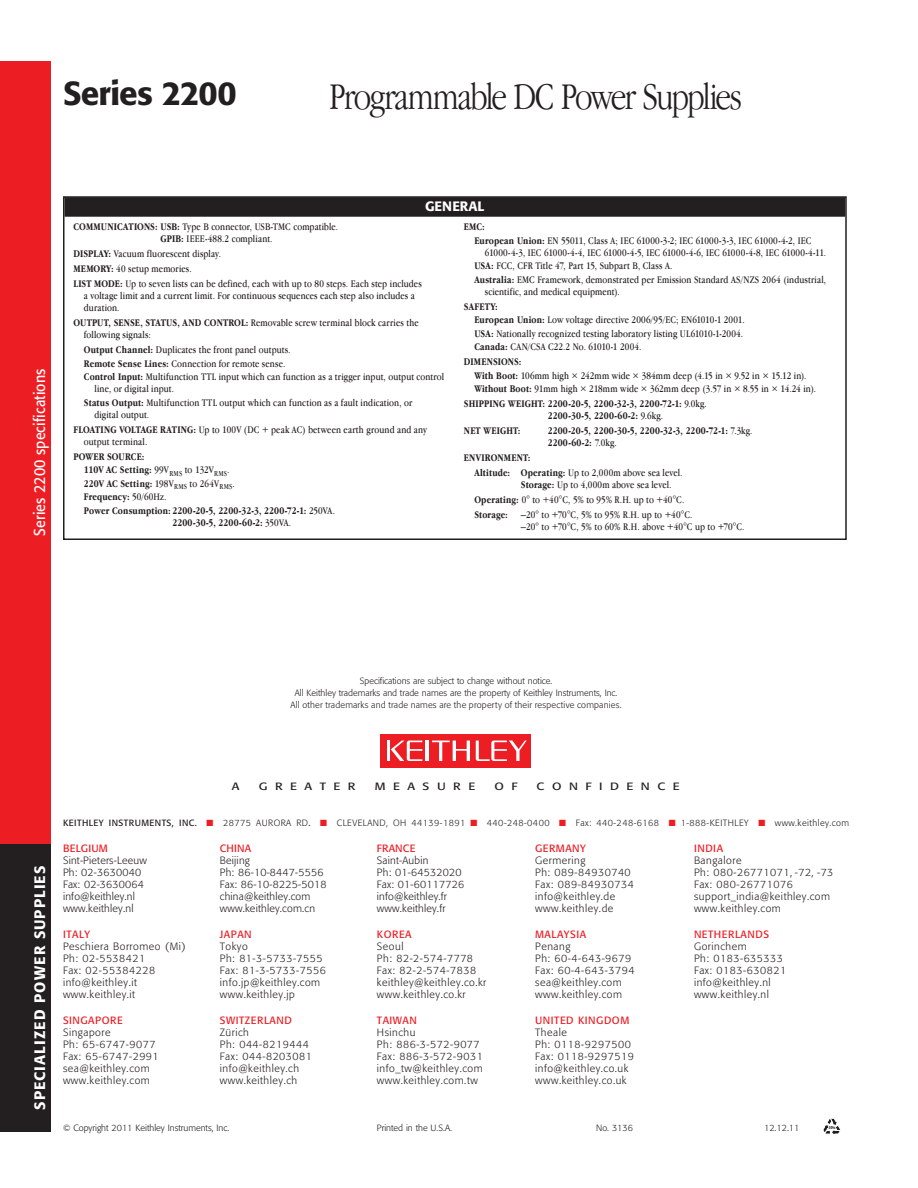
<style>
.page{position:relative;width:918px;height:1188px;background:#fff}
.page>*{position:absolute;margin:0;border:0;box-sizing:border-box;transform-origin:0 0}
.t1{font:300 condensed 39px "Garamond IT Cby BT";letter-spacing:-.04em;color:#231f20}
.t2{font:500 33px "Formata";letter-spacing:-.025em;color:#231f20}
.t3{font:15.75px "Formata";letter-spacing:.01em;color:#fff;scale:.9 1}
.t4{font:500 15px "Formata";letter-spacing:.07em;color:#fff}
.t5{font:500 13.5px "Formata";color:#fff}
.t6{font:condensed 10.5px/13.5px "Garamond IT Cby BT";letter-spacing:.015em;color:#231f20}
.t7{font:300 10.5px/12px "Formata";letter-spacing:.05em;color:#231f20}
.t8{font:700 condensed 10.5px/13.5px "Garamond IT Cby BT";letter-spacing:.01em;color:#231f20}
.t9{font:300 10.5px/12px "Formata";letter-spacing:.02em;color:#231f20}
.t10{font:10.5px "Formata";letter-spacing:.05em;color:#ed1d24}
.t11{font:10.5px "Formata";letter-spacing:.6em;color:#231f20;scale:1.2 1}
.t12{font:10.5px "Formata";letter-spacing:.02em;color:#ed1d24}
.t13{font:300 9px/12px "Formata";color:#231f20;text-align:center}
.t14{font:300 9px "Formata";letter-spacing:.05em;color:#231f20}
.t15{font:700 condensed 4.5px "Myriad Pro";color:#1d1c1b}
.s1{font-weight:700}
.s2{font-weight:400}
.s3{color:#ed1d24}
.s4{font-family:"Formata";font-weight:500;font-size:3.9px}
</style>
<div class="page">
<div style="left:380px;top:734px;width:151px;height:33px;background:#ed1d24"></div>
<hr style="left:426px;top:741px;width:3px;height:20px;background:#fff">
<svg style="left:432px;top:741px;width:38px;height:20px"></svg>
<hr style="left:387px;top:741px;width:3px;height:20px;background:#fff">
<svg style="left:391px;top:741px;width:31px;height:20px"></svg>
<svg style="left:476px;top:741px;width:51px;height:20px"></svg>
<svg style="left:823px;top:1118px;width:18px;height:16px"></svg>
<div style="left:0;top:844px;width:51px;height:288px;background:#231f20"></div>
<div style="left:0;top:61px;width:51px;height:783px;background:#ed1d24"></div>
<div style="left:64px;top:197px;width:781px;height:20px;background:#231f20"></div>
<div style="left:63px;top:196px;width:784px;height:344px;border:2px solid #231f20"></div>
<h2 class="t2" style="left:63px;top:73px;width:175px">Series 2200</h2>
<h1 class="t1" style="left:329px;top:74px;width:415px">Programmable DC Power Supplies</h1>
<h3 class="t3" style="left:30px;top:536px;width:187px;rotate:-90deg">Series 2200 specifications</h3>
<p class="t5" style="left:425px;top:198px;width:61px">GENERAL</p>
<p class="t6" style="left:160px;top:221px;width:179px;line-height:12px;text-indent:-87px"><span class="s1">Communications: USB:</span> Type B connector, USB-TMC compatible.<br><span class="s1">GPIB:</span> IEEE-488.2 compliant.</p>
<p class="t8" style="left:74px;top:247px;width:16px">Displa</p>
<p class="t6" style="left:73px;top:246px;width:350px;line-height:15px;text-indent:30px"><span class="s1">y:</span> Vacuum fluorescent display.<br><span class="s1">Memory:</span> 40 setup memories.<br><span class="s1">List Mode:</span> Up to seven lists can be defined, each with up to 80 steps. Each step includes</p>
<p class="t6" style="left:84px;top:290px;width:332px;line-height:12px">a voltage limit and a current limit. For continuous sequences each step also includes a duration.</p>
<p class="t6" style="left:84px;top:317px;width:336px;line-height:12px;text-indent:-11px"><span class="s1">Output, Sense, Status, and Control:</span> Removable screw terminal block carries the following signals:</p>
<p class="t6" style="left:84px;top:343px;width:362px"><span class="s1">Output Channel:</span> Duplicates the front panel outputs.<br><span class="s1">Remote Sense Lines:</span> Connection for remote sense.<br><span class="s1">Control Input:</span> Multifunction TTL input which can function as a trigger input, output control</p>
<p class="t6" style="left:84px;top:382px;width:330px;text-indent:10px">line, or digital input.<br><span class="s1">Status Output:</span> Multifunction TTL output which can function as a fault indication, or</p>
<p class="t6" style="left:94px;top:408px;width:56px">digital output.</p>
<p class="t8" style="left:73px;top:423px;width:64px">Floating Voltag</p>
<p class="t6" style="left:152px;top:423px;width:276px"><span class="s1">e Rating:</span> Up to 100V (DC + peak AC) between earth ground and any</p>
<p class="t6" style="left:84px;top:435px;width:65px">output terminal.</p>
<p class="t8" style="left:84px;top:450px;width:253px;text-indent:-10px">Power Source:<br>110V AC Setting: <span class="s2">99V</span><sub>RMS</sub> <span class="s2">to 132V</span><sub>RMS</sub><span class="s2">.<br></span>220V AC Setting: <span class="s2">198V</span><sub>RMS</sub> <span class="s2">to 264V</span><sub>RMS</sub><span class="s2">.<br></span>Frequency: <span class="s2">50/60Hz.<br></span>Power Consumption: 2200-20-5, 2200-32-3, 2200-72-1: <span class="s2">250VA.</span></p>
<p class="t8" style="left:172px;top:516px;width:120px">2200-30-5, 2200-60-2: <span class="s2">350VA.</span></p>
<p class="t6" style="left:474px;top:220px;width:339px;text-indent:-10px"><span class="s1">EMC:<br>European Union:</span> EN 55011, Class A; IEC 61000-3-2; IEC 61000-3-3, IEC 61000-4-2, IEC</p>
<p class="t6" style="left:474px;top:246px;width:353px;text-indent:10px">61000-4-3, IEC 61000-4-4, IEC 61000-4-5, IEC 61000-4-6, IEC 61000-4-8, IEC 61000-4-11.<br><span class="s1">USA:</span> FCC, CFR Title 47, Part 15, Subpart B, Class A.<br><span class="s1">Australia:</span> EMC Framework, demonstrated per Emission Standard AS/NZS 2064 (industrial,</p>
<p class="t6" style="left:485px;top:285px;width:136px">scientific, and medical equipment).</p>
<p class="t6" style="left:474px;top:300px;width:272px;text-indent:-10px"><span class="s1">Saf ety:<br>European Union:</span> Low voltage directive 2006/95/EC; EN61010-1 2001.<br><span class="s1">USA:</span> Nationally recognized testing laboratory listing UL61010-1-2004.<br><span class="s1">Canada:</span> CAN/CSA C22.2 No. 61010-1 2004.</p>
<p class="t6" style="left:474px;top:355px;width:343px;text-indent:-10px"><span class="s1">Dimensions:<br>With Boot:</span> 106mm high × 242mm wide × 384mm deep (4.15 in × 9.52 in × 15.12 in).<br><span class="s1">Without Boot:</span> 91mm high × 218mm wide × 362mm deep (3.57 in × 8.55 in × 14.24 in).</p>
<p class="t8" style="left:548px;top:398px;width:161px;line-height:12px;text-indent:-84px">Shipping Weight: 2200-20-5, 2200-32-3, 2200-72-1: <span class="s2">9.0kg.<br></span>2200-30-5, 2200-60-2: <span class="s2">9.6kg.</span></p>
<p class="t8" style="left:464px;top:424px;width:58px">Net Weight:</p>
<p class="t8" style="left:548px;top:425px;width:206px;line-height:12px">2200-20-5, 2200-30-5, 2200-32-3, 2200-72-1: <span class="s2">7.3kg.<br></span>2200-60-2: <span class="s2">7.0kg.</span></p>
<p class="t8" style="left:474px;top:450px;width:210px;line-height:15px;text-indent:-10px">Environment:<br>Altitude: Operating: <span class="s2">Up to 2,000m above sea level.</span></p>
<p class="t6" style="left:474px;top:477px;width:220px;line-height:15px;text-indent:46px"><span class="s1">Storage:</span> Up to 4,000m above sea level.<br><span class="s1">Operating:</span> 0° to +40°C, 5% to 95% R.H. up to +40°C.<br><span class="s1">Storage:</span> –20° to +70°C, 5% to 95% R.H. up to +40°C.</p>
<p class="t6" style="left:521px;top:520px;width:225px">–20° to +70°C, 5% to 60% R.H. above +40°C up to +70°C.</p>
<p class="t13" style="left:291px;top:675px;width:333px">Specifications are subject to change without notice.<br>All Keithley trademarks and trade names are the property of Keithley Instruments, Inc.<br>All other trademarks and trade names are the property of their respective companies.</p>
<h3 class="t4" style="left:30px;top:1110px;width:244px;rotate:-90deg">Specialized Power Supplies</h3>
<p class="t11" style="left:232px;top:780px;width:8px">A</p>
<p class="t11" style="left:259px;top:780px;width:82px">GREATER</p>
<p class="t11" style="left:375px;top:780px;width:85px">MEASURE</p>
<p class="t11" style="left:494px;top:780px;width:21px">O F</p>
<p class="t11" style="left:537px;top:780px;width:121px">CONFIDENCE</p>
<p class="t14" style="left:63px;top:817px;width:788px"><span class="s2">KEITHLEY INSTRUMENTS, INC.</span> <span class="s3">■</span> 28775 AURORA RD<span class="s2">.</span> <span class="s3">■</span> CLEVELAND, OH 44139-1891 <span class="s3">■</span> 440-248-0400 <span class="s3">■</span> Fax: 440-248-6168 <span class="s3">■</span> 1-888-KEITHLEY <span class="s3">■</span> www.keithley.com</p>
<p class="t12" style="left:63px;top:841px;width:46px">BELGIUM</p>
<p class="t9" style="left:63px;top:854px;width:85px">Sint-Pieters-Leeuw<br>Ph: 02-3630040<br>Fax: 02-3630064 info@keithley.nl www.keithley.nl</p>
<p class="t10" style="left:220px;top:841px;width:33px">CHINA</p>
<p class="t9" style="left:220px;top:854px;width:108px">Beijing<br>Ph: 86-10-8447-5556<br>Fax: 86-10-8225-5018 china@keithley.com www.keithley.com.cn</p>
<p class="t10" style="left:377px;top:841px;width:40px">FRANCE</p>
<p class="t9" style="left:377px;top:854px;width:89px">Saint-Aubin<br>Ph: 01-64532020<br>Fax: 01-60117726 info@keithley.fr www.keithley.fr</p>
<p class="t10" style="left:535px;top:841px;width:52px">GERMANY</p>
<p class="t7" style="left:535px;top:854px;width:100px">Germering<br>Ph: 089-84930740<br>Fax: 089-84930734 info@keithley.de www.keithley.de</p>
<p class="t10" style="left:694px;top:842px;width:31px">INDIA</p>
<p class="t7" style="left:694px;top:854px;width:141px">Bangalore<br>Ph: 080-26771071, -72, -73<br>Fax: 080-26771076 support_india@keithley.com www.keithley.com</p>
<p class="t10" style="left:63px;top:928px;width:29px">ITALY</p>
<p class="t7" style="left:63px;top:940px;width:124px">Peschiera Borromeo (Mi)<br>Ph: 02-5538421<br>Fax: 02-55384228 info@keithley.it www.keithley.it</p>
<p class="t10" style="left:63px;top:1014px;width:61px">SINGAPORE</p>
<p class="t7" style="left:63px;top:1027px;width:97px">Singapore<br>Ph: 65-6747-9077<br>Fax: 65-6747-2991 sea@keithley.com www.keithley.com</p>
<p class="t10" style="left:220px;top:928px;width:33px">JAPAN</p>
<p class="t7" style="left:220px;top:940px;width:107px">Tokyo<br>Ph: 81-3-5733-7555<br>Fax: 81-3-5733-7556 info.jp@keithley.com www.keithley.jp</p>
<p class="t10" style="left:220px;top:1014px;width:73px">SWITZERLAND</p>
<p class="t7" style="left:220px;top:1027px;width:94px">Zürich<br>Ph: 044-8219444<br>Fax: 044-8203081 info@keithley.ch www.keithley.ch</p>
<p class="t10" style="left:377px;top:928px;width:36px">KOREA</p>
<p class="t7" style="left:377px;top:940px;width:111px">Seoul<br>Ph: 82-2-574-7778<br>Fax: 82-2-574-7838 keithley@keithley.co.kr www.keithley.co.kr</p>
<p class="t10" style="left:377px;top:1014px;width:42px">TAIWAN</p>
<p class="t7" style="left:377px;top:1027px;width:107px">Hsinchu<br>Ph: 886-3-572-9077<br>Fax: 886-3-572-9031 info_tw@keithley.com www.keithley.com.tw</p>
<p class="t10" style="left:535px;top:928px;width:52px">MALAYSIA</p>
<p class="t7" style="left:535px;top:940px;width:101px">Penang<br>Ph: 60-4-643-9679<br>Fax: 60-4-643-3794 sea@keithley.com www.keithley.com</p>
<p class="t10" style="left:535px;top:1014px;width:96px">UNITED KINGDOM</p>
<p class="t7" style="left:535px;top:1027px;width:100px">Theale<br>Ph: 0118-9297500<br>Fax: 0118-9297519 info@keithley.co.uk www.keithley.co.uk</p>
<p class="t10" style="left:694px;top:928px;width:77px">NETHERLANDS</p>
<p class="t7" style="left:694px;top:940px;width:94px">Gorinchem<br>Ph: 0183-635333<br>Fax: 0183-630821 info@keithley.nl www.keithley.nl</p>
<p class="t13" style="left:63px;top:1122px;width:168px">© Copyright 2011 Keithley Instruments, Inc.</p>
<p class="t13" style="left:377px;top:1122px;width:77px">Printed in the U.S.A.</p>
<p class="t13" style="left:596px;top:1122px;width:38px">No. 3136</p>
<p class="t13" style="left:764px;top:1122px;width:37px">12.12.11</p>
<p class="t15" style="left:829px;top:1125px;width:8px">30<span class="s4">%</span></p>
</div>
